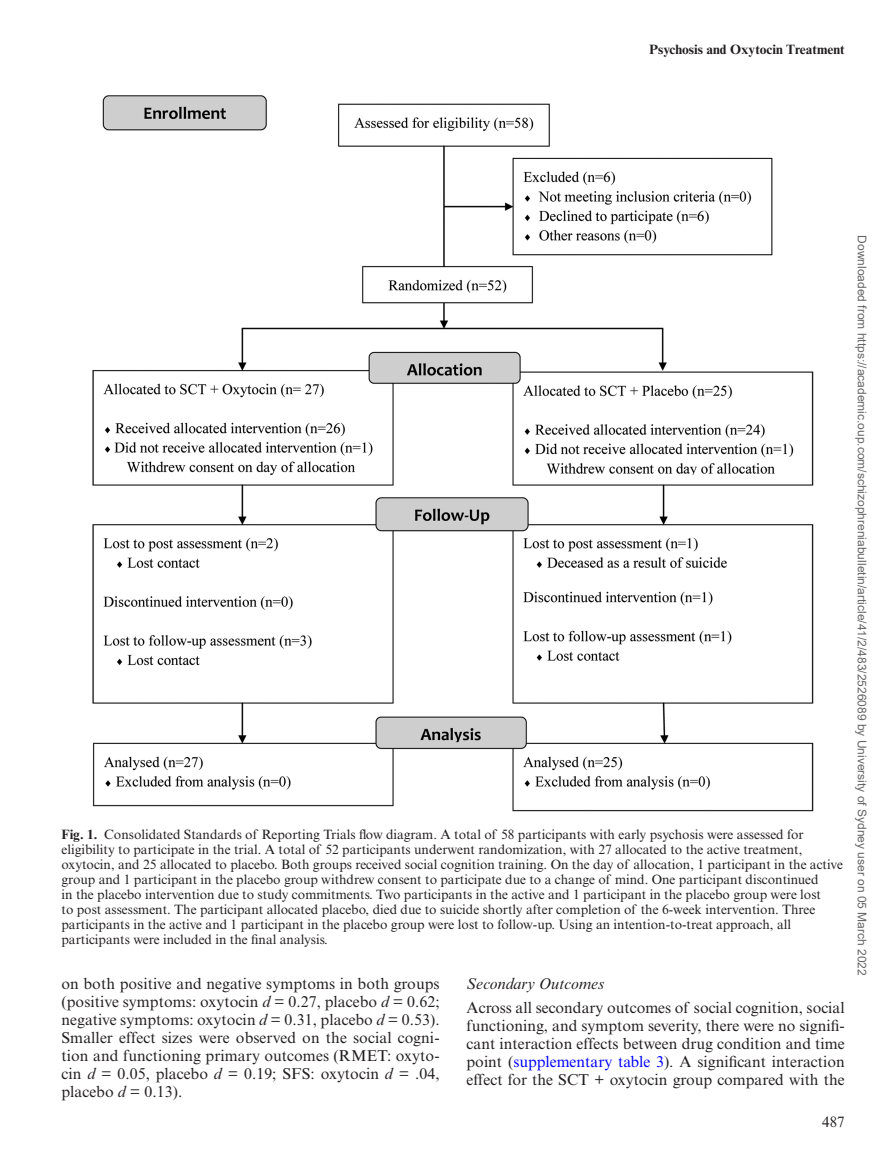
<style>
.page{position:relative;width:891px;height:1175px;background:#fff}
.page>*{position:absolute;margin:0;border:0;box-sizing:border-box;transform-origin:0 0}
.t1{font:15.75px/18px "Times New Roman MT Std";color:#231f20;text-align:justify}
.t2{font:italic 15.75px "Times New Roman MT Std";color:#231f20}
.t3{font:15px "Times New Roman MT Std";color:#231f20}
.t4{font:13.5px/15px "Times New Roman MT Std";color:#231f20}
.t5{font:700 13.5px "Times New Roman MT Std";color:#231f20}
.t6{font:12px "Arial";color:#666}
.s1{font-weight:700}
.s2{font-style:italic}
.s3{color:#00f}
</style>
<div class="page">
<img style="left:93px;top:95px;width:720px;height:716px">
<p class="t5" style="left:649px;top:41px;width:197px">Psychosis and Oxytocin Treatment</p>
<p class="t4" style="left:62px;top:826px;width:783px"><span class="s1">Fig. 1.</span> Consolidated Standards of Reporting Trials flow diagram. A total of 58 participants with early psychosis were assessed for eligibility to participate in the trial. A total of 52 participants underwent randomization, with 27 allocated to the active treatment, oxytocin, and 25 allocated to placebo. Both groups received social cognition training. On the day of allocation, 1 participant in the active group and 1 participant in the placebo group withdrew consent to participate due to a change of mind. One participant discontinued<br>in the placebo intervention due to study commitments. Two participants in the active and 1 participant in the placebo group were lost<br>to post assessment. The participant allocated placebo, died due to suicide shortly after completion of the 6-week intervention. Three participants in the active and 1 participant in the placebo group were lost to follow-up. Using an intention-to-treat approach, all participants were included in the final analysis.</p>
<p class="t1" style="left:62px;top:974px;width:380px">on both positive and negative symptoms in both groups (positive symptoms: oxytocin <span class="s2">d</span> = 0.27, placebo <span class="s2">d</span> = 0.62; negative symptoms: oxytocin <span class="s2">d</span> = 0.31, placebo <span class="s2">d</span> = 0.53).<br>Smaller effect sizes were observed on the social cogni&shy;tion and functioning primary outcomes (RMET: oxyto&shy;cin <span class="s2">d</span> = 0.05, placebo <span class="s2">d</span> = 0.19; SFS: oxytocin <span class="s2">d</span> = .04, placebo <span class="s2">d</span> = 0.13).</p>
<p class="t2" style="left:467px;top:974px;width:139px">Secondary Outcomes</p>
<p class="t1" style="left:467px;top:998px;width:380px">Across all secondary outcomes of social cognition, social functioning, and symptom severity, there were no signifi&shy;cant interaction effects between drug condition and time point (<span class="s3">supplementary table 3</span>). A significant interaction effect for the SCT + oxytocin group compared with the</p>
<p class="t3" style="left:822px;top:1113px;width:24px">487</p>
<p class="t6" style="left:866px;top:235px;width:741px;rotate:90deg">Downloaded from https://academic.oup.com/schizophreniabulletin/article/41/2/483/2526089 by University of Sydney user on 05 March 2022</p>
</div>
